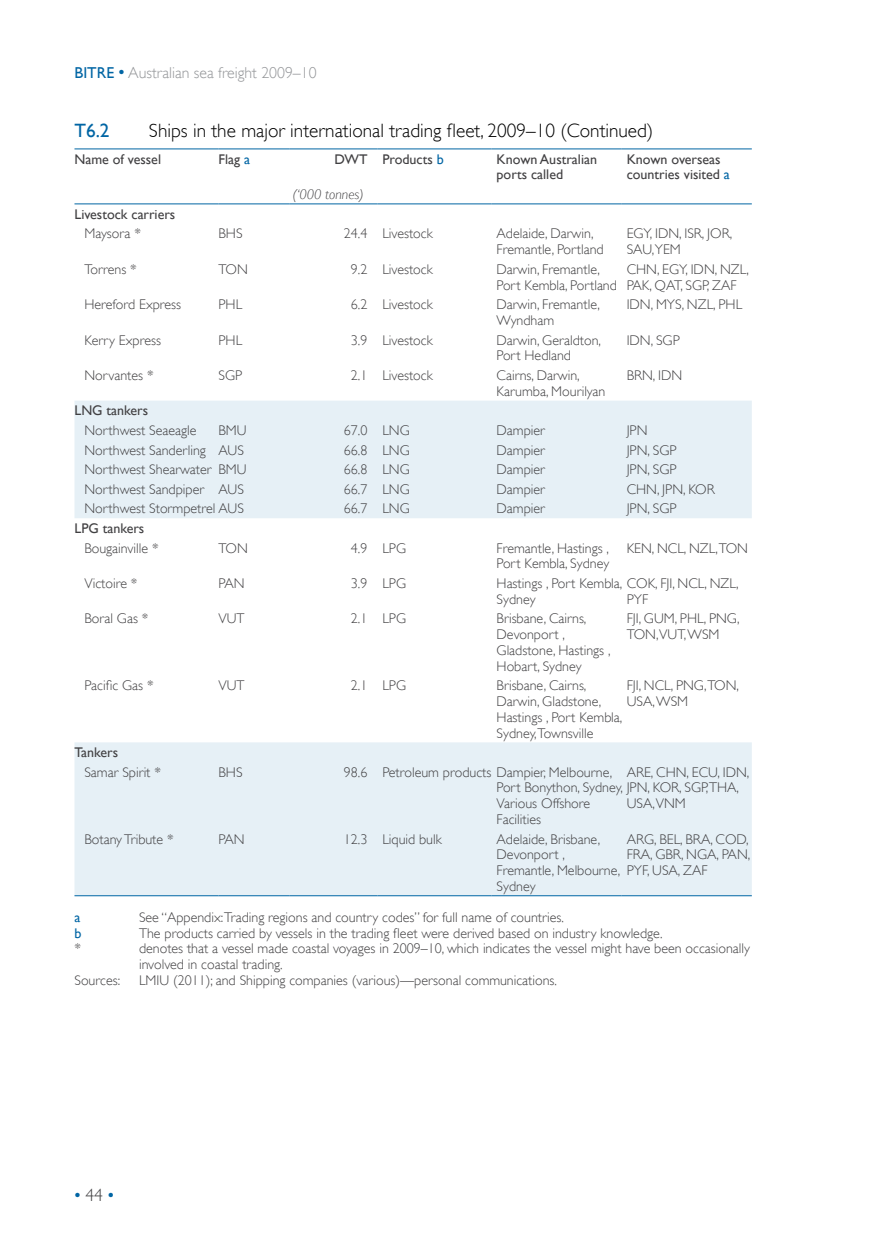
<style>
.page{position:relative;width:874px;height:1241px;background:#fff}
.page>*{position:absolute;margin:0;border:0;box-sizing:border-box;transform-origin:0 0}
.t1{font:300 19.25px "Gill Sans";color:#000}
.t2{font:19.25px "Gill Sans";color:#0065a4}
.t3{font:17.5px "Gill Sans";color:#0065a4}
.t4{font:300 15.75px "Gill Sans";color:#939598}
.t5{font:300 14px/15.8px "Gill Sans";color:#414042}
.t6{font:14px/15.8px "Gill Sans";color:#414042}
.t7{font:italic 300 14px "Gill Sans";color:#414042}
.t8{font:14px "Gill Sans";color:#0065a4}
.s1{font-weight:400;color:#0065a4}
.s2{font-weight:400;font-size:17.5px;color:#0065a4}
.s3{color:#0065a4}
.s4{font-weight:300;color:#414042}
</style>
<div class="page">
<svg style="left:74px;top:401px;width:677px;height:494px;fill:#e6f0f6"></svg>
<hr style="left:74px;top:149px;width:144px;height:1px;background:#0065a4">
<hr style="left:218px;top:149px;width:71px;height:1px;background:#0065a4">
<hr style="left:289px;top:149px;width:88px;height:1px;background:#0065a4">
<hr style="left:377px;top:149px;width:114px;height:1px;background:#0065a4">
<hr style="left:491px;top:149px;width:130px;height:1px;background:#0065a4">
<hr style="left:621px;top:149px;width:130px;height:1px;background:#0065a4">
<hr style="left:74px;top:203px;width:144px;height:1px;background:#0065a4">
<hr style="left:218px;top:203px;width:71px;height:1px;background:#0065a4">
<hr style="left:289px;top:203px;width:88px;height:1px;background:#0065a4">
<hr style="left:377px;top:203px;width:114px;height:1px;background:#0065a4">
<hr style="left:491px;top:203px;width:130px;height:1px;background:#0065a4">
<hr style="left:621px;top:203px;width:130px;height:1px;background:#0065a4">
<hr style="left:74px;top:895px;width:144px;height:1px;background:#0065a4">
<hr style="left:218px;top:895px;width:71px;height:1px;background:#0065a4">
<hr style="left:289px;top:895px;width:88px;height:1px;background:#0065a4">
<hr style="left:377px;top:895px;width:114px;height:1px;background:#0065a4">
<hr style="left:491px;top:895px;width:130px;height:1px;background:#0065a4">
<hr style="left:621px;top:895px;width:130px;height:1px;background:#0065a4">
<p class="t4" style="left:74px;top:64px;width:243px"><span class="s1">BITRE</span> <span class="s2">•</span> Australian sea freight 2009–10</p>
<h1 class="t2" style="left:74px;top:120px;width:37px">T6.2</h1>
<h1 class="t1" style="left:149px;top:120px;width:505px">Ships in the major international trading fleet, 2009–10 (Continued)</h1>
<p class="t6" style="left:74px;top:151px;width:88px">Name of vessel</p>
<p class="t6" style="left:218px;top:151px;width:33px">Flag <span class="s3">a</span></p>
<p class="t6" style="left:334px;top:151px;width:110px">DWT Products <span class="s3">b</span></p>
<p class="t6" style="left:496px;top:151px;width:102px">Known Australian ports called</p>
<p class="t6" style="left:626px;top:151px;width:105px">Known overseas countries visited <span class="s3">a</span></p>
<p class="t7" style="left:293px;top:186px;width:72px">(‘000 tonnes)</p>
<p class="t6" style="left:74px;top:206px;width:102px">Livestock carriers</p>
<p class="t5" style="left:84px;top:226px;width:58px">Maysora *</p>
<p class="t5" style="left:218px;top:226px;width:26px">BHS</p>
<p class="t5" style="left:344px;top:226px;width:90px">24.4 Livestock</p>
<p class="t5" style="left:496px;top:226px;width:109px">Adelaide, Darwin,<br>Fremantle, Portland</p>
<p class="t5" style="left:626px;top:226px;width:107px">EGY, IDN, ISR, JOR,<br>SAU,YEM</p>
<p class="t5" style="left:84px;top:261px;width:54px">Torrens *</p>
<p class="t5" style="left:218px;top:261px;width:31px">TON</p>
<p class="t5" style="left:351px;top:261px;width:83px">9.2 Livestock</p>
<p class="t5" style="left:496px;top:261px;width:122px">Darwin, Fremantle,<br>Port Kembla, Portland</p>
<p class="t5" style="left:626px;top:261px;width:124px">CHN, EGY, IDN, NZL,<br>PAK, QAT, SGP, ZAF</p>
<p class="t5" style="left:84px;top:296px;width:98px">Hereford Express</p>
<p class="t5" style="left:218px;top:296px;width:25px">PHL</p>
<p class="t5" style="left:351px;top:296px;width:83px">6.2 Livestock</p>
<p class="t5" style="left:496px;top:296px;width:105px">Darwin, Fremantle,<br>Wyndham</p>
<p class="t5" style="left:626px;top:296px;width:117px">IDN, MYS, NZL, PHL</p>
<p class="t5" style="left:84px;top:332px;width:78px">Kerry Express</p>
<p class="t5" style="left:218px;top:332px;width:25px">PHL</p>
<p class="t5" style="left:351px;top:332px;width:83px">3.9 Livestock</p>
<p class="t5" style="left:496px;top:332px;width:106px">Darwin, Geraldton,<br>Port Hedland</p>
<p class="t5" style="left:626px;top:332px;width:55px">IDN, SGP</p>
<p class="t5" style="left:84px;top:367px;width:71px">Norvantes *</p>
<p class="t5" style="left:218px;top:367px;width:25px">SGP</p>
<p class="t5" style="left:351px;top:367px;width:83px">2.1 Livestock</p>
<p class="t5" style="left:496px;top:367px;width:110px">Cairns, Darwin,<br>Karumba, Mourilyan</p>
<p class="t5" style="left:626px;top:367px;width:57px">BRN, IDN</p>
<p class="t6" style="left:74px;top:402px;width:75px">LNG tankers</p>
<p class="t5" style="left:84px;top:422px;width:113px">Northwest Seaeagle</p>
<p class="t5" style="left:218px;top:422px;width:30px">BMU</p>
<p class="t5" style="left:344px;top:422px;width:67px">67.0 LNG</p>
<p class="t5" style="left:496px;top:422px;width:50px">Dampier</p>
<p class="t5" style="left:626px;top:422px;width:22px">JPN</p>
<p class="t5" style="left:84px;top:442px;width:161px">Northwest Sanderling AUS</p>
<p class="t5" style="left:344px;top:442px;width:67px">66.8 LNG</p>
<p class="t5" style="left:496px;top:442px;width:50px">Dampier</p>
<p class="t5" style="left:626px;top:442px;width:51px">JPN, SGP</p>
<p class="t5" style="left:84px;top:461px;width:164px">Northwest Shearwater BMU</p>
<p class="t5" style="left:344px;top:461px;width:67px">66.8 LNG</p>
<p class="t5" style="left:496px;top:461px;width:50px">Dampier</p>
<p class="t5" style="left:626px;top:461px;width:51px">JPN, SGP</p>
<p class="t5" style="left:84px;top:481px;width:161px">Northwest Sandpiper AUS</p>
<p class="t5" style="left:344px;top:481px;width:67px">66.7 LNG</p>
<p class="t5" style="left:496px;top:481px;width:50px">Dampier</p>
<p class="t5" style="left:626px;top:481px;width:90px">CHN, JPN, KOR</p>
<p class="t5" style="left:84px;top:500px;width:161px">Northwest Stormpetrel AUS</p>
<p class="t5" style="left:344px;top:500px;width:67px">66.7 LNG</p>
<p class="t5" style="left:496px;top:500px;width:50px">Dampier</p>
<p class="t5" style="left:626px;top:500px;width:51px">JPN, SGP</p>
<p class="t6" style="left:74px;top:520px;width:71px">LPG tankers</p>
<p class="t5" style="left:84px;top:540px;width:76px">Bougainville *</p>
<p class="t5" style="left:218px;top:540px;width:31px">TON</p>
<p class="t5" style="left:351px;top:540px;width:57px">4.9 LPG</p>
<p class="t5" style="left:496px;top:540px;width:114px">Fremantle, Hastings ,<br>Port Kembla, Sydney</p>
<p class="t5" style="left:626px;top:540px;width:123px">KEN, NCL, NZL,TON</p>
<p class="t5" style="left:84px;top:575px;width:55px">Victoire *</p>
<p class="t5" style="left:218px;top:575px;width:28px">PAN</p>
<p class="t5" style="left:351px;top:575px;width:57px">3.9 LPG</p>
<p class="t5" style="left:496px;top:575px;width:243px">Hastings , Port Kembla, COK, FJI, NCL, NZL,<br>Sydney</p>
<p class="t5" style="left:626px;top:591px;width:23px">PYF</p>
<p class="t5" style="left:84px;top:610px;width:65px">Boral Gas *</p>
<p class="t5" style="left:218px;top:610px;width:28px">VUT</p>
<p class="t5" style="left:351px;top:610px;width:57px">2.1 LPG</p>
<p class="t5" style="left:496px;top:610px;width:115px">Brisbane, Cairns,<br>Devonport ,<br>Gladstone, Hastings ,<br>Hobart, Sydney</p>
<p class="t5" style="left:626px;top:610px;width:114px">FJI, GUM, PHL, PNG,<br>TON,VUT, WSM</p>
<p class="t5" style="left:84px;top:677px;width:71px">Pacific Gas *</p>
<p class="t5" style="left:218px;top:677px;width:28px">VUT</p>
<p class="t5" style="left:351px;top:677px;width:57px">2.1 LPG</p>
<p class="t5" style="left:496px;top:677px;width:127px">Brisbane, Cairns,<br>Darwin, Gladstone,<br>Hastings , Port Kembla,<br>Sydney,Townsville</p>
<p class="t5" style="left:626px;top:677px;width:114px">FJI, NCL, PNG,TON,<br>USA, WSM</p>
<p class="t6" style="left:74px;top:744px;width:45px">Tankers</p>
<p class="t5" style="left:84px;top:764px;width:78px">Samar Spirit *</p>
<p class="t5" style="left:218px;top:764px;width:26px">BHS</p>
<p class="t5" style="left:496px;top:764px;width:244px;text-indent:-152px">98.6 Petroleum products Dampier, Melbourne,<br>Port Bonython, Sydney, JPN, KOR, SGP,THA,<br>Various Offshore<br>Facilities</p>
<p class="t5" style="left:626px;top:764px;width:124px">ARE, CHN, ECU, IDN,</p>
<p class="t5" style="left:626px;top:795px;width:61px">USA,VNM</p>
<p class="t5" style="left:84px;top:830px;width:91px">Botany Tribute *</p>
<p class="t5" style="left:218px;top:830px;width:28px">PAN</p>
<p class="t5" style="left:344px;top:830px;width:99px">12.3 Liquid bulk</p>
<p class="t5" style="left:496px;top:830px;width:212px">Adelaide, Brisbane,<br>Devonport ,<br>Fremantle, Melbourne, PYF, USA, ZAF<br>Sydney</p>
<p class="t5" style="left:626px;top:830px;width:125px">ARG, BEL, BRA, COD,<br>FRA, GBR, NGA, PAN,</p>
<p class="t8" style="left:74px;top:908px;width:7px">a</p>
<p class="t5" style="left:139px;top:909px;width:426px">See “Appendix:Trading regions and country codes” for full name of countries.</p>
<p class="t8" style="left:74px;top:924px;width:8px">b</p>
<p class="t5" style="left:139px;top:924px;width:525px">The products carried by vessels in the trading fleet were derived based on industry knowledge.</p>
<p class="t5" style="left:74px;top:940px;width:8px">*</p>
<p class="t5" style="left:139px;top:940px;width:612px">denotes that a vessel made coastal voyages in 2009–10, which indicates the vessel might have been occasionally involved in coastal trading.</p>
<p class="t5" style="left:74px;top:972px;width:47px">Sources:</p>
<p class="t5" style="left:139px;top:972px;width:419px">LMIU (2011); and Shipping companies (various)—personal communications.</p>
<p class="t3" style="left:74px;top:1184px;width:41px">•<span class="s4">44</span>•</p>
</div>
